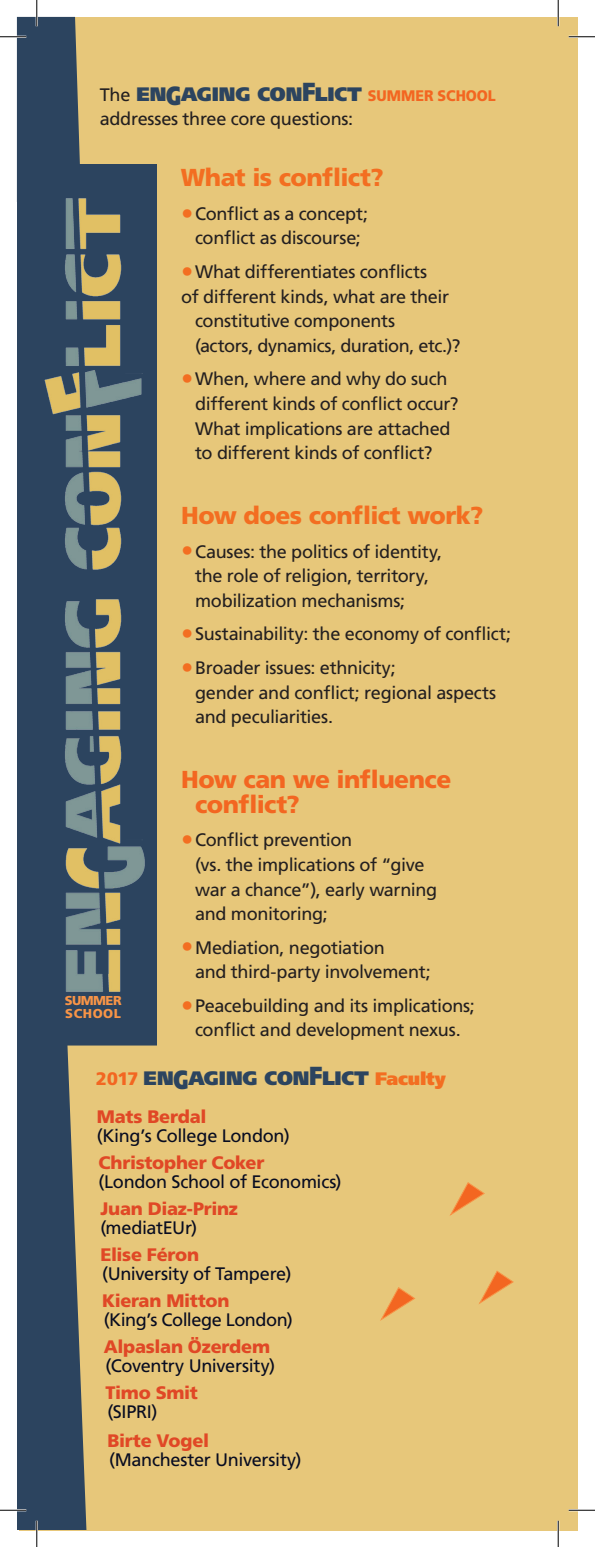
<style>
.page{position:relative;width:595px;height:1547px;background:#fff}
.page>*{position:absolute;margin:0;border:0;box-sizing:border-box;transform-origin:0 0}
.t1{font:900 24.5px "Frutiger Pro";letter-spacing:-.02em;color:#f36e21}
.t2{font:900 24.5px/24.7px "Frutiger Pro";letter-spacing:-.02em;color:#f36621}
.t3{font:900 19.43px "Frutiger Pro";letter-spacing:-.005em;color:#2c445f}
.t4{font:18.03px/24.7px "Frutiger Pro";letter-spacing:-.02em;color:#231f20}
.t5{font:18.03px "Frutiger Pro";letter-spacing:-.02em;color:#080c21}
.t6{font:900 18.03px "Frutiger Pro";letter-spacing:-.015em;color:#e04826}
.t7{font:900 12.95px/12.6px "Frutiger Pro";color:#f79447}
.s1{font-weight:400;font-size:18.03px;color:#231f20}
.s2{font-size:26.25px}
.s3{font-size:26.07px}
.s4{font-size:15.22px;color:#f36621}
.s5{font-size:24.5px;color:#f36e21}
.s6{font-size:18.03px;color:#f36621}
.s7{font-size:18.03px;color:#f36e21}
</style>
<div class="page">
<div style="left:20px;top:17px;width:557px;height:1513px;background:#e7c77a"></div>
<div style="left:17px;top:164px;width:139px;height:1366px;background:#2c445f"></div>
<svg style="left:67px;top:1045px;width:90px;height:485px;background:#d0b776"></svg>
<svg style="left:450px;top:1182px;width:34px;height:34px"></svg>
<svg style="left:380px;top:1287px;width:35px;height:34px"></svg>
<svg style="left:479px;top:1271px;width:34px;height:33px"></svg>
<img style="left:44px;top:198px;width:105px;height:854px">
<hr style="left:568px;top:36px;width:26px;height:2px;background:#fff">
<hr style="left:0;top:1509px;width:26px;height:2px;background:#fff">
<hr style="left:568px;top:1509px;width:26px;height:2px;background:#fff">
<hr style="left:36px;top:1521px;width:2px;height:26px;background:#fff">
<hr style="left:557px;top:0;width:2px;height:26px;background:#fff">
<hr style="left:557px;top:1521px;width:2px;height:26px;background:#fff">
<svg style="left:568px;top:36px;width:26px;height:1px"></svg>
<svg style="left:0;top:1510px;width:26px;height:1px"></svg>
<svg style="left:568px;top:1510px;width:26px;height:1px"></svg>
<svg style="left:0;top:0;width:81px;height:202px"></svg>
<svg style="left:36px;top:1521px;width:1px;height:26px"></svg>
<svg style="left:557px;top:0;width:1px;height:26px"></svg>
<svg style="left:557px;top:1521px;width:1px;height:26px"></svg>
<p class="t3" style="left:100px;top:82px;width:397px"><span class="s1">The</span> EN<span class="s2">G</span>AGING CON<span class="s3">F</span>LICT <span class="s4">SUMMER SCHOOL</span></p>
<p class="t4" style="left:100px;top:107px;width:255px">addresses three core questions:</p>
<h1 class="t1" style="left:181px;top:163px;width:204px">What is conflict?</h1>
<p class="t4" style="left:181px;top:201px;width:188px;text-align:center"><span class="s5">•</span>Conflict as a concept; conflict as discourse;</p>
<p class="t4" style="left:181px;top:259px;width:247px"><span class="s5">•</span>What differentiates conflicts</p>
<p class="t4" style="left:181px;top:284px;width:269px">of different kinds, what are their</p>
<p class="t4" style="left:195px;top:309px;width:202px">constitutive components</p>
<p class="t4" style="left:195px;top:333px;width:267px">(actors, dynamics, duration, etc.)?</p>
<p class="t4" style="left:195px;top:367px;width:265px;text-indent:-14px"><span class="s5">•</span>When, where and why do such different kinds of conflict occur?<br>What implications are attached to different kinds of conflict?</p>
<p class="t7" style="left:65px;top:994px;width:58px">SUMMER<br>SCHOOL</p>
<h1 class="t1" style="left:181px;top:501px;width:304px">How does conflict work?</h1>
<p class="t4" style="left:195px;top:539px;width:248px;text-indent:-14px"><span class="s5">•</span>Causes: the politics of identity, the role of religion, territory, mobilization mechanisms;</p>
<p class="t4" style="left:181px;top:622px;width:331px"><span class="s5">•</span>Sustainability: the economy of conflict;</p>
<p class="t4" style="left:195px;top:655px;width:302px;text-indent:-14px"><span class="s5">•</span>Broader issues: ethnicity;<br>gender and conflict; regional aspects and peculiarities.</p>
<h1 class="t2" style="left:195px;top:767px;width:257px;text-indent:-14px">How can we influence conflict?</h1>
<p class="t4" style="left:195px;top:828px;width:243px;text-indent:-14px"><span class="s5">•</span>Conflict prevention<br>(vs. the implications of “give war a chance”), early warning and monitoring;</p>
<p class="t4" style="left:195px;top:935px;width:237px;text-indent:-14px"><span class="s5">•</span>Mediation, negotiation<br>and third-party involvement;</p>
<p class="t4" style="left:181px;top:993px;width:295px;text-align:center"><span class="s5">•</span>Peacebuilding and its implications; conflict and development nexus.</p>
<p class="t3" style="left:95px;top:1066px;width:352px"><span class="s6">2017</span> EN<span class="s2">G</span>AGING CON<span class="s3">F</span>LICT <span class="s7">Faculty</span></p>
<p class="t6" style="left:97px;top:1106px;width:111px">Mats Berdal</p>
<p class="t5" style="left:97px;top:1125px;width:194px">(King’s College London)</p>
<p class="t6" style="left:99px;top:1152px;width:167px">Christopher Coker</p>
<p class="t5" style="left:99px;top:1171px;width:244px">(London School of Economics)</p>
<p class="t6" style="left:100px;top:1198px;width:139px">Juan Diaz-Prinz</p>
<p class="t5" style="left:100px;top:1217px;width:98px">(mediatEUr)</p>
<p class="t6" style="left:100px;top:1244px;width:100px">Elise Féron</p>
<p class="t5" style="left:102px;top:1263px;width:191px">(University of Tampere)</p>
<p class="t6" style="left:102px;top:1290px;width:129px">Kieran Mitton</p>
<p class="t5" style="left:104px;top:1309px;width:190px">(King’s College London)</p>
<p class="t6" style="left:104px;top:1336px;width:168px">Alpaslan Özerdem</p>
<p class="t5" style="left:106px;top:1355px;width:171px">(Coventry University)</p>
<p class="t6" style="left:106px;top:1382px;width:94px">Timo Smit</p>
<p class="t5" style="left:107px;top:1401px;width:52px">(SIPRI)</p>
<p class="t6" style="left:107px;top:1430px;width:103px">Birte Vogel</p>
<p class="t5" style="left:109px;top:1449px;width:194px">(Manchester University)</p>
</div>
